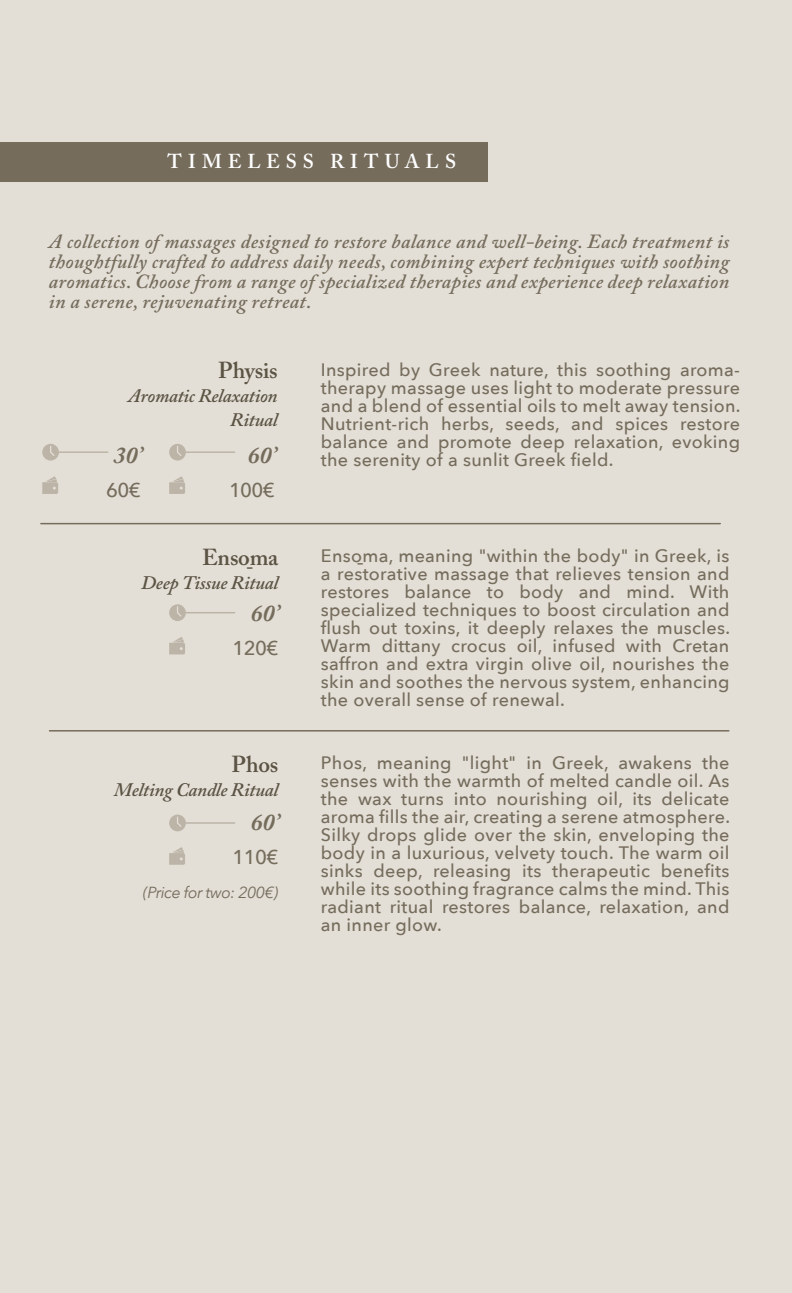
<style>
.page{position:relative;width:792px;height:1293px;background:#e3dfd7}
.page>*{position:absolute;margin:0;border:0;box-sizing:border-box;transform-origin:0 0}
.t1{font:italic 700 24px "Adobe Caslon Pro";color:#756c5c}
.t2{font:600 23px "Adobe Caslon Pro";letter-spacing:-.01em;color:#5b5343}
.t3{font:italic 600 20px/20px "Adobe Caslon Pro";letter-spacing:.02em;color:#756c5c;text-align:justify}
.t4{font:600 20px "Adobe Caslon Pro";letter-spacing:.3em;color:#fff}
.t5{font:500 20px "Avenir Next";letter-spacing:-.03em;color:#756c5c}
.t6{font:italic 600 19px/24px "Adobe Caslon Pro";letter-spacing:-.01em;color:#5b5343;text-align:right}
.t7{font:500 18px/18px "Avenir Next";letter-spacing:.02em;color:#756c5c;text-align:justify}
.t8{font:italic 16px "Avenir Next";letter-spacing:-.03em;color:#756c5c}
.s1{font-family:"Myriad Hebrew";font-weight:400}
</style>
<div class="page">
<div style="left:0;top:142px;width:487px;height:40px;background:#756c5c"></div>
<svg style="left:49px;top:730px;width:681px;height:1px"></svg>
<svg style="left:42px;top:444px;width:67px;height:16px"></svg>
<svg style="left:169px;top:444px;width:66px;height:16px"></svg>
<svg style="left:42px;top:476px;width:16px;height:18px"></svg>
<svg style="left:169px;top:476px;width:16px;height:18px"></svg>
<svg style="left:40px;top:523px;width:681px;height:1px"></svg>
<svg style="left:169px;top:604px;width:66px;height:17px"></svg>
<svg style="left:169px;top:637px;width:16px;height:17px"></svg>
<svg style="left:169px;top:814px;width:66px;height:17px"></svg>
<svg style="left:169px;top:847px;width:16px;height:17px"></svg>
<p class="t4" style="left:168px;top:150px;width:290px">TIMELESS RITUALS</p>
<p class="t3" style="left:49px;top:231px;width:682px">A collection of massages designed to restore balance and well-being. Each treatment is thoughtfully crafted to address daily needs, combining expert techniques with soothing aromatics. Choose from a range of specialized therapies and experience deep relaxation in a serene, rejuvenating retreat.</p>
<p class="t2" style="left:218px;top:357px;width:61px">Physis</p>
<p class="t6" style="left:128px;top:384px;width:151px">Aromatic Relaxation<br>Ritual</p>
<p class="t7" style="left:321px;top:360px;width:421px">Inspired by Greek nature, this soothing aroma&shy;therapy massage uses light to moderate pressure and a blend of essential oils to melt away tension.<br>Nutrient-rich herbs, seeds, and spices restore balance and promote deep relaxation, evoking</p>
<h1 class="t1" style="left:114px;top:440px;width:30px">30’</h1>
<p class="t7" style="left:321px;top:450px;width:294px">the serenity of a sunlit Greek field.</p>
<p class="t5" style="left:106px;top:472px;width:36px">60€</p>
<h1 class="t1" style="left:248px;top:440px;width:30px">60’</h1>
<p class="t5" style="left:229px;top:472px;width:47px">100€</p>
<p class="t2" style="left:202px;top:544px;width:78px">Enso<span class="s1">̱</span>ma</p>
<p class="t6" style="left:141px;top:570px;width:139px">Deep Tissue Ritual</p>
<h1 class="t1" style="left:251px;top:599px;width:30px">60’</h1>
<p class="t5" style="left:233px;top:631px;width:47px">120€</p>
<p class="t2" style="left:231px;top:750px;width:49px">Phos</p>
<p class="t6" style="left:114px;top:777px;width:166px">Melting Candle Ritual</p>
<h1 class="t1" style="left:251px;top:807px;width:30px">60’</h1>
<p class="t5" style="left:233px;top:839px;width:47px">110€</p>
<p class="t8" style="left:143px;top:878px;width:137px">(Price for two: 200€)</p>
<p class="t7" style="left:321px;top:546px;width:411px">Enso̱ma, meaning "within the body" in Greek, is a restorative massage that relieves tension and restores balance to body and mind. With specialized techniques to boost circulation and flush out toxins, it deeply relaxes the muscles.<br>Warm dittany crocus oil, infused with Cretan saffron and extra virgin olive oil, nourishes the skin and soothes the nervous system, enhancing the overall sense of renewal.</p>
<p class="t7" style="left:321px;top:752px;width:411px">Phos, meaning "light" in Greek, awakens the senses with the warmth of melted candle oil. As the wax turns into nourishing oil, its delicate aroma fills the air, creating a serene atmosphere.<br>Silky drops glide over the skin, enveloping the body in a luxurious, velvety touch. The warm oil sinks deep, releasing its therapeutic benefits while its soothing fragrance calms the mind. This radiant ritual restores balance, relaxation, and an inner glow.</p>
</div>
